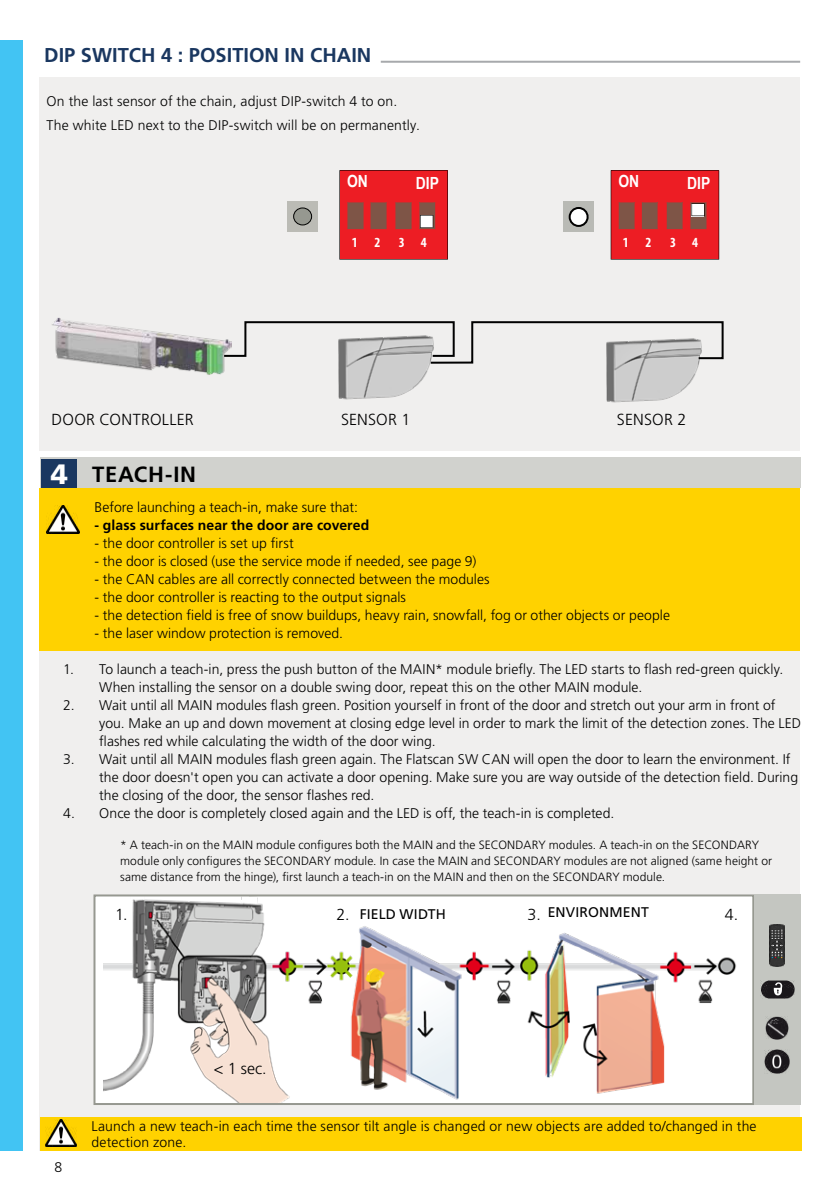
<style>
.page{position:relative;width:840px;height:1191px;background:#fff}
.page>*{position:absolute;margin:0;border:0;box-sizing:border-box;transform-origin:0 0}
.t1{font:900 28px "Frutiger LT Std";color:#fff}
.t2{font:700 22px "Frutiger LT Std";letter-spacing:.03em;color:#000}
.t3{font:700 20px "Frutiger LT Std";color:#1a3760}
.t4{font:700 16.8px "Arial Narrow";color:#fff}
.t5{font:300 16px "Frutiger LT Std";letter-spacing:.015em;color:#000}
.t6{font:300 14px/18px "Frutiger LT Std";letter-spacing:.005em;color:#000}
.t7{font:700 14px "Frutiger LT Std";letter-spacing:.01em;color:#000}
.t8{font:14px "Frutiger LT Std";letter-spacing:.015em;color:#000}
.t9{font:700 condensed 14px "Myriad Pro";color:#fff}
.t10{font:300 12px/16px "Frutiger LT Std";letter-spacing:.005em;color:#000}
</style>
<div class="page">
<div style="left:40px;top:77px;width:759px;height:373px;background:#f0efee"></div>
<div style="left:40px;top:600px;width:759px;height:551px;background:#f0efee"></div>
<div style="left:41px;top:457px;width:759px;height:30px;background:#d1d2ce"></div>
<div style="left:41px;top:459px;width:36px;height:30px;background:#1a3760"></div>
<div style="left:40px;top:488px;width:759px;height:162px;background:#ffd200"></div>
<img style="left:47px;top:505px;width:32px;height:29px">
<div style="left:94px;top:895px;width:658px;height:209px;background:#fff"></div>
<img style="left:103px;top:897px;width:633px;height:205px">
<div style="left:93px;top:894px;width:660px;height:211px;border:2px solid #969890"></div>
<div style="left:753px;top:894px;width:46px;height:211px;background:#c4c6c1"></div>
<img style="left:764px;top:1049px;width:24px;height:24px">
<img style="left:760px;top:980px;width:33px;height:18px">
<img style="left:769px;top:925px;width:15px;height:41px">
<img style="left:765px;top:1016px;width:23px;height:23px">
<div style="left:0;top:40px;width:23px;height:1110px;background:#42c4f3"></div>
<img style="left:338px;top:365px;width:92px;height:35px">
<hr style="left:380px;top:61px;width:419px;height:2px;background:#a7a9ac">
<img style="left:606px;top:365px;width:93px;height:38px">
<svg style="left:231px;top:321px;width:493px;height:44px"></svg>
<img style="left:52px;top:318px;width:179px;height:57px">
<div style="left:287px;top:201px;width:30px;height:31px;background:#bbbbb5"></div>
<div style="left:293px;top:208px;width:18px;height:17px;background:#969890;border-radius:50%"></div>
<div style="left:293px;top:207px;width:19px;height:18px;border:1px solid #000;border-radius:50%"></div>
<svg style="left:339px;top:170px;width:108px;height:89px;background:#d62a2d"></svg>
<svg style="left:610px;top:170px;width:108px;height:89px;background:#d82b2e"></svg>
<div style="left:563px;top:201px;width:30px;height:31px;background:#b9bab5"></div>
<div style="left:569px;top:208px;width:18px;height:18px;background:#fff;border-radius:50%"></div>
<div style="left:568px;top:207px;width:20px;height:20px;border:2px solid #000;border-radius:50%"></div>
<div style="left:40px;top:1117px;width:761px;height:34px;background:#ffd200"></div>
<img style="left:45px;top:1119px;width:31px;height:27px">
<h3 class="t3" style="left:44px;top:44px;width:328px">DIP SWITCH 4 : POSITION IN CHAIN</h3>
<p class="t6" style="left:47px;top:89px;width:374px;line-height:24px">On the last sensor of the chain, adjust DIP-switch 4 to on.<br>The white LED next to the DIP-switch will be on permanently.</p>
<p class="t4" style="left:347px;top:169px;width:22px">ON</p>
<p class="t4" style="left:415px;top:171px;width:25px">DIP</p>
<p class="t4" style="left:618px;top:169px;width:22px">ON</p>
<p class="t4" style="left:686px;top:171px;width:25px">DIP</p>
<p class="t9" style="left:352px;top:234px;width:30px">1 2</p>
<p class="t9" style="left:399px;top:234px;width:29px">3 4</p>
<p class="t9" style="left:622px;top:234px;width:30px">1 2</p>
<p class="t9" style="left:669px;top:234px;width:29px">3 4</p>
<p class="t5" style="left:52px;top:410px;width:143px">DOOR CONTROLLER</p>
<p class="t5" style="left:341px;top:410px;width:71px">SENSOR 1</p>
<p class="t5" style="left:616px;top:410px;width:71px">SENSOR 2</p>
<h1 class="t1" style="left:51px;top:457px;width:19px">4</h1>
<h2 class="t2" style="left:92px;top:461px;width:105px">TEACH-IN</h2>
<p class="t6" style="left:95px;top:498px;width:265px">Before launching a teach-in, make sure that:</p>
<p class="t7" style="left:95px;top:517px;width:276px">- glass surfaces near the door are covered</p>
<p class="t6" style="left:95px;top:534px;width:200px">- the door controller is set up first</p>
<p class="t6" style="left:95px;top:552px;width:383px">- the door is closed (use the service mode if needed, see page 9)</p>
<p class="t6" style="left:95px;top:570px;width:396px">- the CAN cables are all correctly connected between the modules</p>
<p class="t6" style="left:95px;top:588px;width:312px">- the door controller is reacting to the output signals</p>
<p class="t6" style="left:95px;top:606px;width:576px">- the detection field is free of snow buildups, heavy rain, snowfall, fog or other objects or people</p>
<p class="t6" style="left:95px;top:624px;width:250px">- the laser window protection is removed.</p>
<p class="t6" style="left:99px;top:660px;width:685px;text-indent:-36px">1. To launch a teach-in, press the push button of the MAIN* module briefly. The LED starts to flash red-green quickly.<br>When installing the sensor on a double swing door, repeat this on the other MAIN module.</p>
<p class="t6" style="left:99px;top:696px;width:703px;text-indent:-36px">2. Wait until all MAIN modules flash green. Position yourself in front of the door and stretch out your arm in front of you. Make an up and down movement at closing edge level in order to mark the limit of the detection zones. The LED flashes red while calculating the width of the door wing.</p>
<p class="t6" style="left:99px;top:750px;width:700px;text-indent:-36px">3. Wait until all MAIN modules flash green again. The Flatscan SW CAN will open the door to learn the environment. If the door doesn't open you can activate a door opening. Make sure you are way outside of the detection field. During the closing of the door, the sensor flashes red.</p>
<p class="t6" style="left:63px;top:804px;width:552px">4. Once the door is completely closed again and the LED is off, the teach-in is completed.</p>
<p class="t10" style="left:120px;top:837px;width:653px">* A teach-in on the MAIN module configures both the MAIN and the SECONDARY modules. A teach-in on the SECONDARY module only configures the SECONDARY module. In case the MAIN and SECONDARY modules are not aligned (same height or same distance from the hinge), first launch a teach-in on the MAIN and then on the SECONDARY module.</p>
<p class="t8" style="left:359px;top:905px;width:88px">FIELD WIDTH</p>
<p class="t8" style="left:547px;top:903px;width:103px">ENVIRONMENT</p>
<p class="t5" style="left:115px;top:905px;width:14px">1.</p>
<p class="t5" style="left:336px;top:905px;width:15px">2.</p>
<p class="t5" style="left:527px;top:905px;width:15px">3.</p>
<p class="t5" style="left:724px;top:905px;width:15px">4.</p>
<p class="t5" style="left:214px;top:1059px;width:54px">&lt; 1 sec.</p>
<p class="t6" style="left:54px;top:1158px;width:9px">8</p>
<p class="t6" style="left:91px;top:1118px;width:666px;line-height:16px">Launch a new teach-in each time the sensor tilt angle is changed or new objects are added to/changed in the detection zone.</p>
</div>
